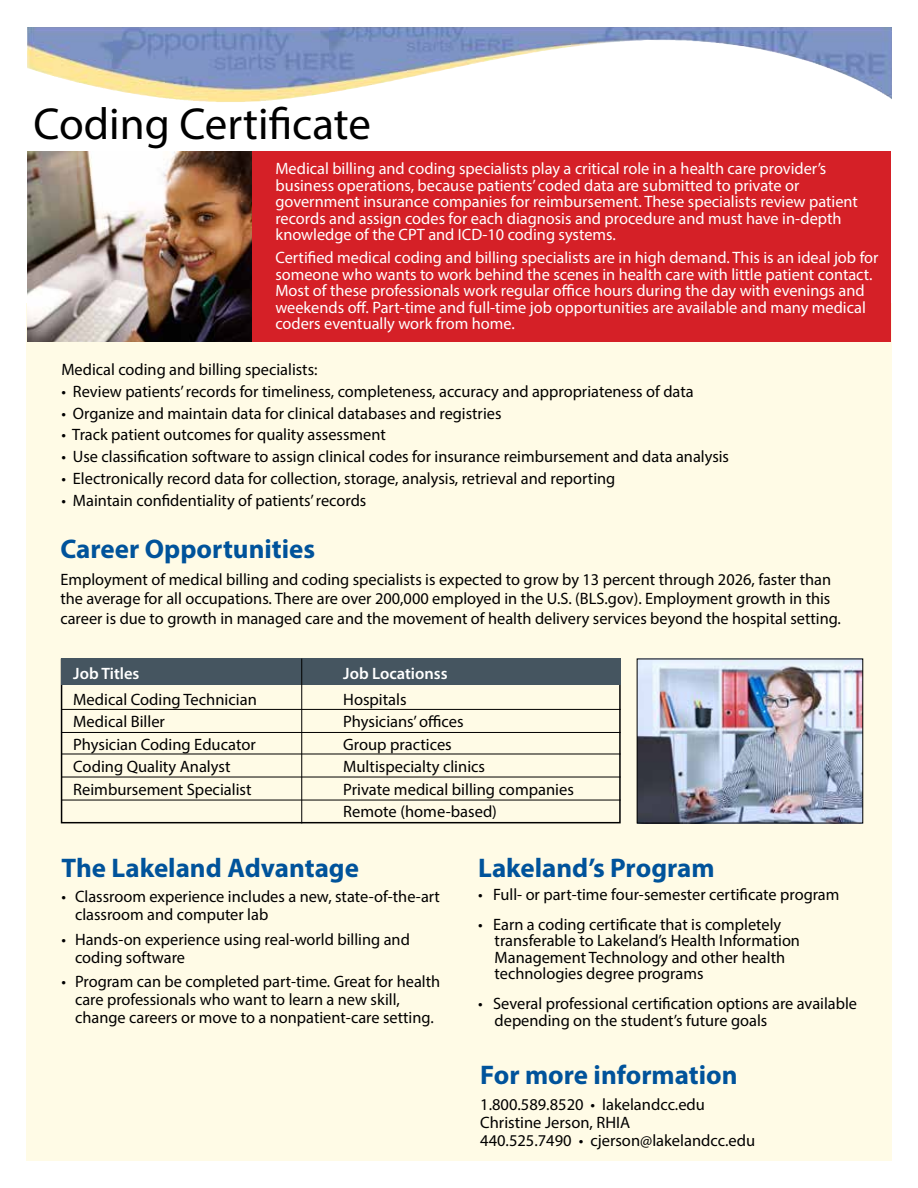
<style>
.page{position:relative;width:918px;height:1188px;background:#fff}
.page>*{position:absolute;margin:0;border:0;box-sizing:border-box;transform-origin:0 0}
.t1{font:45px "Myriad Pro";color:#000}
.t2{font:700 27px "Myriad Pro";color:#00539b}
.t3{font:16.5px/18px "Myriad Pro";color:#000}
.t4{font:16.5px/16.5px "Myriad Pro";color:#fff}
.t5{font:600 16.5px "Myriad Pro";color:#fff}
</style>
<div class="page">
<div style="left:27px;top:303px;width:865px;height:858px;background:#fffbe6"></div>
<img style="left:27px;top:27px;width:756px;height:75px">
<div style="left:33px;top:152px;width:858px;height:190px;background:#d52027"></div>
<div style="left:61px;top:659px;width:560px;height:164px;border:2px solid #000"></div>
<div style="left:62px;top:659px;width:559px;height:26px;background:#455560"></div>
<hr style="left:62px;top:709px;width:559px;height:1px;background:#000">
<hr style="left:61px;top:732px;width:560px;height:1px;background:#000">
<hr style="left:62px;top:754px;width:559px;height:1px;background:#000">
<hr style="left:62px;top:777px;width:559px;height:1px;background:#000">
<hr style="left:62px;top:800px;width:559px;height:1px;background:#000">
<hr style="left:301px;top:659px;width:1px;height:164px;background:#000">
<img style="left:639px;top:661px;width:222px;height:160px">
<img style="left:27px;top:151px;width:225px;height:191px">
<h1 class="t1" style="left:33px;top:97px;width:339px">Coding Certificate</h1>
<p class="t4" style="left:275px;top:160px;width:584px">Medical billing and coding specialists play a critical role in a health care provider’s business operations, because patients’ coded data are submitted to private or government insurance companies for reimbursement. These specialists review patient records and assign codes for each diagnosis and procedure and must have in-depth knowledge of the CPT and ICD-10 coding systems.</p>
<p class="t4" style="left:275px;top:249px;width:605px">Certified medical coding and billing specialists are in high demand. This is an ideal job for someone who wants to work behind the scenes in health care with little patient contact.<br>Most of these professionals work regular office hours during the day with evenings and weekends off. Part-time and full-time job opportunities are available and many medical coders eventually work from home.</p>
<p class="t3" style="left:61px;top:360px;width:258px">Medical coding and billing specialists:</p>
<p class="t3" style="left:61px;top:382px;width:634px">• Review patients’ records for timeliness, completeness, accuracy and appropriateness of data</p>
<p class="t3" style="left:61px;top:404px;width:442px">• Organize and maintain data for clinical databases and registries</p>
<p class="t3" style="left:61px;top:426px;width:326px">• Track patient outcomes for quality assessment</p>
<p class="t3" style="left:61px;top:447px;width:669px">• Use classification software to assign clinical codes for insurance reimbursement and data analysis</p>
<p class="t3" style="left:61px;top:469px;width:555px">• Electronically record data for collection, storage, analysis, retrieval and reporting</p>
<p class="t3" style="left:61px;top:491px;width:306px">• Maintain confidentiality of patients’ records</p>
<h2 class="t2" style="left:60px;top:532px;width:256px">Career Opportunities</h2>
<p class="t3" style="left:60px;top:569px;width:782px;line-height:19.5px">Employment of medical billing and coding specialists is expected to grow by 13 percent through 2026, faster than the average for all occupations. There are over 200,000 employed in the U.S. (BLS.gov). Employment growth in this career is due to growth in managed care and the movement of health delivery services beyond the hospital setting.</p>
<p class="t5" style="left:73px;top:663px;width:68px">Job Titles</p>
<p class="t5" style="left:343px;top:663px;width:106px">Job Locationss</p>
<p class="t3" style="left:73px;top:690px;width:185px">Medical Coding Technician</p>
<p class="t3" style="left:343px;top:690px;width:65px">Hospitals</p>
<p class="t3" style="left:73px;top:713px;width:93px">Medical Biller</p>
<p class="t3" style="left:343px;top:713px;width:122px">Physicians’ offices</p>
<p class="t3" style="left:73px;top:735px;width:184px">Physician Coding Educator</p>
<p class="t3" style="left:343px;top:735px;width:110px">Group practices</p>
<p class="t3" style="left:73px;top:758px;width:159px">Coding Quality Analyst</p>
<p class="t3" style="left:343px;top:758px;width:143px">Multispecialty clinics</p>
<p class="t3" style="left:73px;top:780px;width:180px">Reimbursement Specialist</p>
<p class="t3" style="left:343px;top:778px;width:232px;line-height:22.5px">Private medical billing companies<br>Remote (home-based)</p>
<h2 class="t2" style="left:62px;top:850px;width:299px">The Lakeland Advantage</h2>
<p class="t3" style="left:75px;top:887px;width:366px;text-indent:-13px">• Classroom experience includes a new, state-of-the-art classroom and computer lab</p>
<p class="t3" style="left:75px;top:930px;width:336px;text-indent:-13px">• Hands-on experience using real-world billing and coding software</p>
<p class="t3" style="left:75px;top:973px;width:367px;text-indent:-13px">• Program can be completed part-time. Great for health care professionals who want to learn a new skill, change careers or move to a nonpatient-care setting.</p>
<h2 class="t2" style="left:478px;top:850px;width:238px">Lakeland’s Program</h2>
<p class="t3" style="left:478px;top:885px;width:363px">• Full- or part-time four-semester certificate program</p>
<p class="t3" style="left:495px;top:916px;width:307px;line-height:16.5px;text-indent:-16px">• Earn a coding certificate that is completely transferable to Lakeland’s Health Information Management Technology and other health technologies degree programs</p>
<p class="t3" style="left:495px;top:995px;width:364px;line-height:16.5px;text-indent:-16px">• Several professional certification options are available depending on the student’s future goals</p>
<h2 class="t2" style="left:480px;top:1057px;width:259px">For more information</h2>
<p class="t3" style="left:480px;top:1095px;width:276px">1.800.589.8520 • lakelandcc.edu<br>Christine Jerson, RHIA<br>440.525.7490 • cjerson@lakelandcc.edu</p>
</div>
